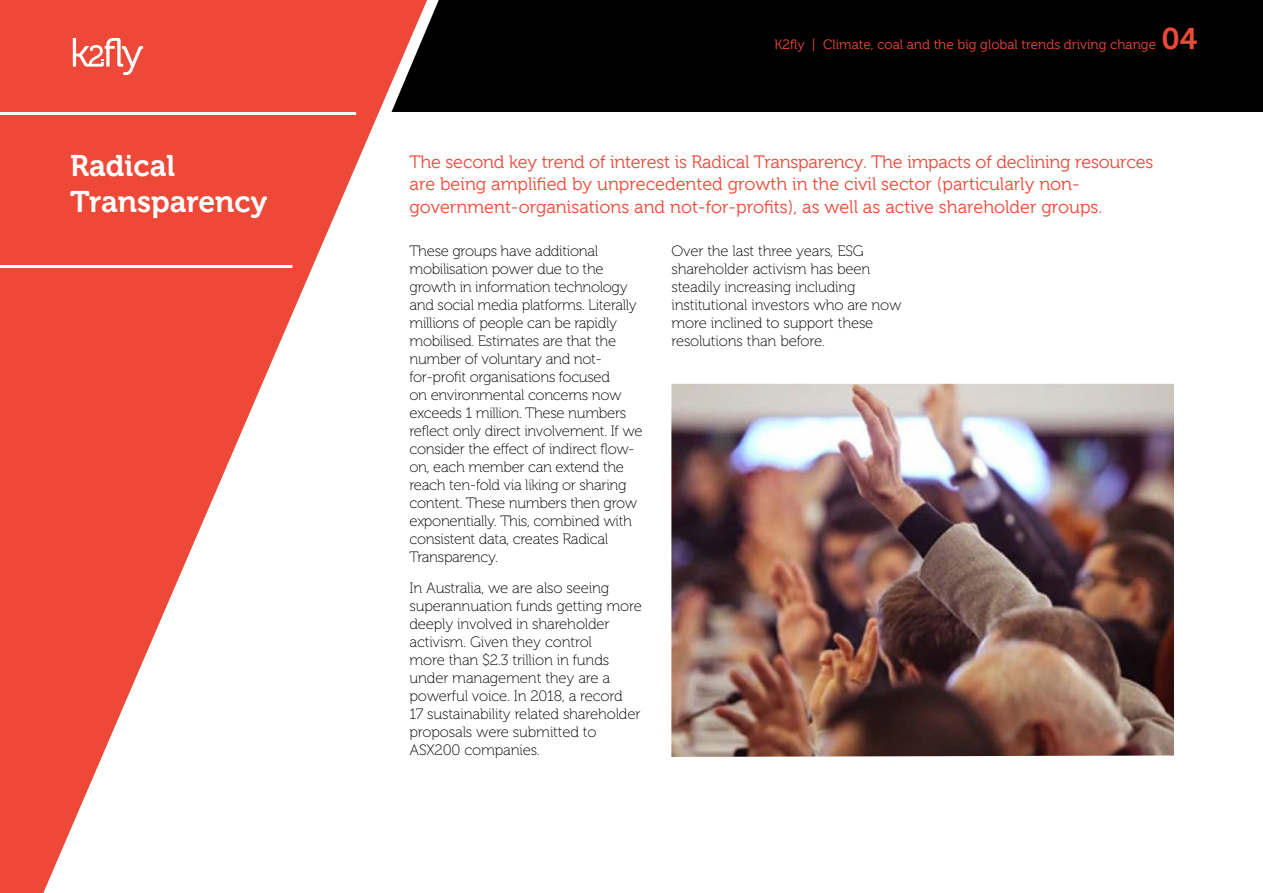
<style>
.page{position:relative;width:1263px;height:893px;background:#fff}
.page>*{position:absolute;margin:0;border:0;box-sizing:border-box;transform-origin:0 0}
.t1{font:30px/36px "Museo 700";color:#fff}
.t2{font:30px "Museo 700";color:#ee4938}
.t3{font:18px/22.5px "Museo 300";letter-spacing:-.005em;color:#ee4938}
.t4{font:15px/18px "Museo 100";letter-spacing:-.02em;color:#000}
.t5{font:13.5px "Museo 300";color:#ee4938}
</style>
<div class="page">
<svg style="left:0;top:0;width:391px;height:893px;fill:#ee4938"></svg>
<div style="left:391px;top:0;width:872px;height:112px;background:#000"></div>
<hr style="left:0;top:112px;width:356px;height:3px;background:#fff">
<hr style="left:0;top:265px;width:292px;height:3px;background:#fff">
<svg style="left:73px;top:38px;width:70px;height:37px"></svg>
<img style="left:671px;top:384px;width:503px;height:373px">
<h1 class="t1" style="left:70px;top:148px;width:199px">Radical<br>Transparency</h1>
<p class="t5" style="left:774px;top:37px;width:383px">K2fly | Climate, coal and the big global trends driving change</p>
<h1 class="t2" style="left:1161px;top:22px;width:38px">04</h1>
<p class="t3" style="left:409px;top:151px;width:745px">The second key trend of interest is Radical Transparency. The impacts of declining resources are being amplified by unprecedented growth in the civil sector (particularly non&shy;government-organisations and not-for-profits), as well as active shareholder groups.</p>
<p class="t4" style="left:409px;top:242px;width:235px">These groups have additional mobilisation power due to the growth in information technology and social media platforms. Literally millions of people can be rapidly mobilised. Estimates are that the number of voluntary and not&shy;for-profit organisations focused<br>on environmental concerns now exceeds 1 million. These numbers reflect only direct involvement. If we consider the effect of indirect flow&shy;on, each member can extend the reach ten-fold via liking or sharing content. These numbers then grow exponentially. This, combined with consistent data, creates Radical<br>Transparency.</p>
<p class="t4" style="left:409px;top:579px;width:234px">In Australia, we are also seeing superannuation funds getting more deeply involved in shareholder activism. Given they control<br>more than $2.3 trillion in funds under management they are a powerful voice. In 2018, a record<br>17 sustainability related shareholder proposals were submitted to<br>ASX200 companies.</p>
<p class="t4" style="left:671px;top:242px;width:232px">Over the last three years, ESG shareholder activism has been steadily increasing including institutional investors who are now more inclined to support these resolutions than before.</p>
</div>
